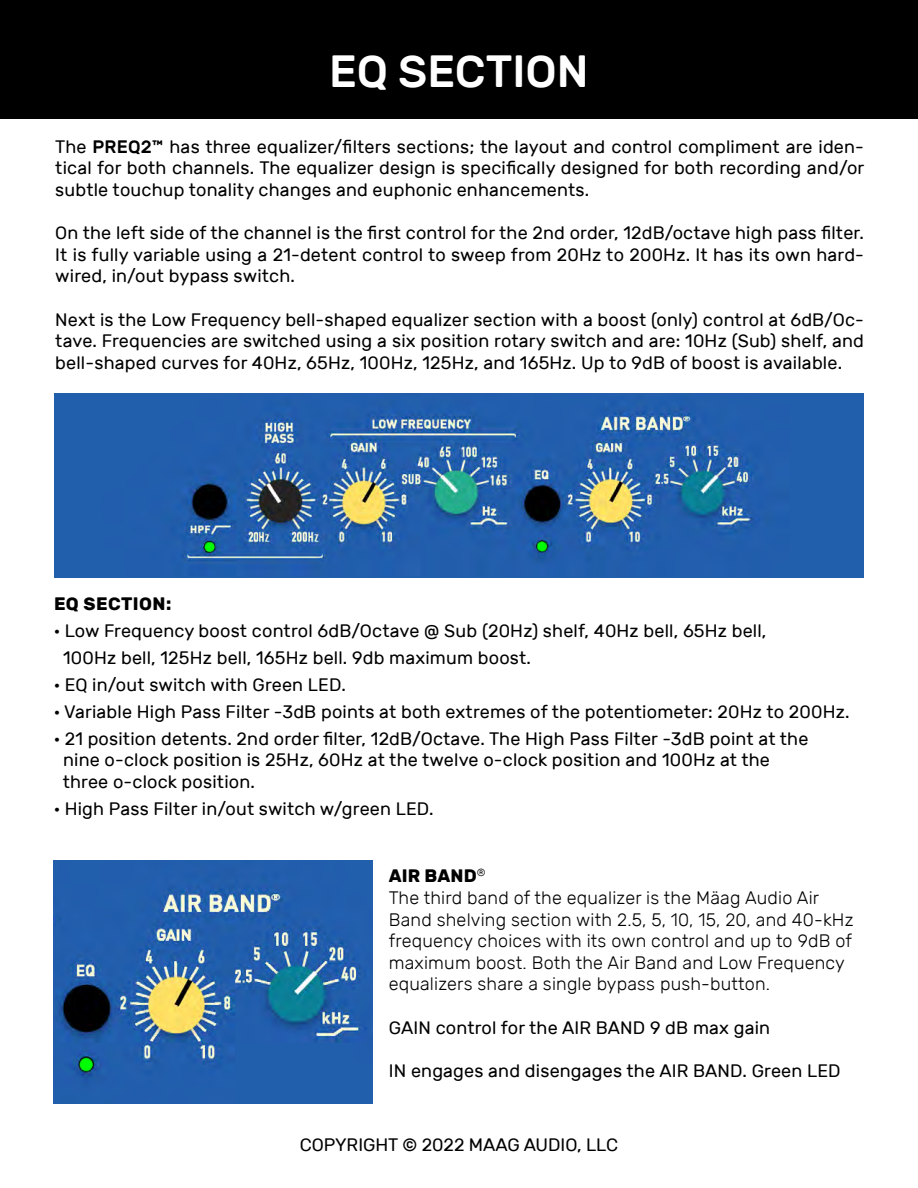
<style>
.page{position:relative;width:918px;height:1188px;background:#fff}
.page>*{position:absolute;margin:0;border:0;box-sizing:border-box;transform-origin:0 0}
.t1{font:500 45px "Rubik";color:#fff}
.t2{font:18px/21.6px "Rubik";letter-spacing:.01em;color:#000;text-align:justify}
.t3{font:300 18px/21.6px "Rubik";letter-spacing:.01em;color:#000}
.t4{font:700 18px "Rubik";letter-spacing:.025em;color:#000}
.s1{font-weight:500}
.s2{font-weight:700}
</style>
<div class="page">
<div style="left:0;top:0;width:918px;height:119px;background:#000"></div>
<img style="left:54px;top:394px;width:810px;height:183px">
<img style="left:53px;top:861px;width:319px;height:243px">
<h1 class="t1" style="left:329px;top:46px;width:261px">EQ SECTION</h1>
<p class="t2" style="left:55px;top:136px;width:811px">The <span class="s1">PREQ2™</span> has three equalizer/filters sections; the layout and control compliment are iden&shy;tical for both channels. The equalizer design is specifically designed for both recording and/or subtle touchup tonality changes and euphonic enhancements.</p>
<p class="t2" style="left:55px;top:222px;width:810px">On the left side of the channel is the first control for the 2nd order, 12dB/octave high pass filter.<br>It is fully variable using a 21-detent control to sweep from 20Hz to 200Hz. It has its own hard&shy;wired, in/out bypass switch.</p>
<p class="t2" style="left:55px;top:309px;width:810px">Next is the Low Frequency bell-shaped equalizer section with a boost (only) control at 6dB/Oc&shy;tave. Frequencies are switched using a six position rotary switch and are: 10Hz (Sub) shelf, and bell-shaped curves for 40Hz, 65Hz, 100Hz, 125Hz, and 165Hz. Up to 9dB of boost is available.</p>
<p class="t4" style="left:54px;top:593px;width:119px">EQ SECTION:</p>
<p class="t2" style="left:54px;top:620px;width:714px">· Low Frequency boost control 6dB/Octave @ Sub (20Hz) shelf, 40Hz bell, 65Hz bell,</p>
<p class="t2" style="left:63px;top:647px;width:469px">100Hz bell, 125Hz bell, 165Hz bell. 9db maximum boost.</p>
<p class="t2" style="left:54px;top:674px;width:293px">· EQ in/out switch with Green LED.</p>
<p class="t2" style="left:54px;top:701px;width:797px">· Variable High Pass Filter -3dB points at both extremes of the potentiometer: 20Hz to 200Hz.</p>
<p class="t2" style="left:54px;top:728px;width:756px">· 21 position detents. 2nd order filter, 12dB/Octave. The High Pass Filter -3dB point at the</p>
<p class="t2" style="left:63px;top:750px;width:709px">nine o-clock position is 25Hz, 60Hz at the twelve o-clock position and 100Hz at the three o-clock position.</p>
<p class="t2" style="left:54px;top:798px;width:381px">· High Pass Filter in/out switch w/green LED.</p>
<p class="t3" style="left:389px;top:866px;width:466px"><span class="s2">AIR BAND</span><sup>®<br></sup>The third band of the equalizer is the Mäag Audio Air Band shelving section with 2.5, 5, 10, 15, 20, and 40-kHz frequency choices with its own control and up to 9dB of maximum boost. Both the Air Band and Low Frequency equalizers share a single bypass push-button.</p>
<p class="t2" style="left:389px;top:1017px;width:383px">GAIN control for the AIR BAND 9 dB max gain</p>
<p class="t2" style="left:389px;top:1060px;width:453px">IN engages and disengages the AIR BAND. Green LED</p>
<p class="t2" style="left:300px;top:1135px;width:320px">COPYRIGHT © 2022 MAAG AUDIO, LLC</p>
</div>
